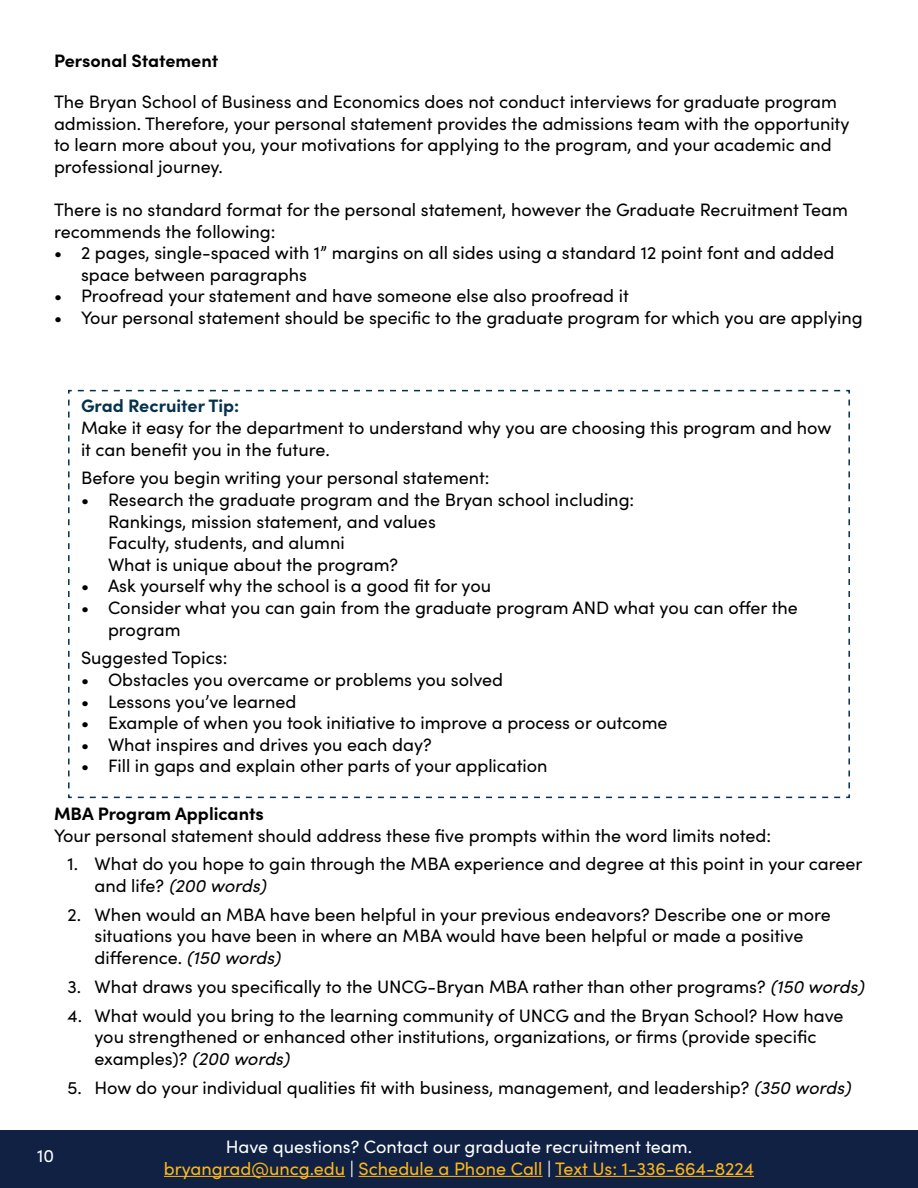
<style>
.page{position:relative;width:918px;height:1188px;background:#fff}
.page>*{position:absolute;margin:0;border:0;box-sizing:border-box;transform-origin:0 0}
.t1{font:18px/21.6px "Sofia Pro";color:#000}
.t2{font:18px/21.6px "Sofia Pro";color:#fdb71a;text-align:center}
.t3{font:700 18px "Sofia Pro";color:#000}
.t4{font:700 18px "Sofia Pro";color:#04314e}
.t5{font:18px "Sofia Pro";color:#fff}
.s1{font-style:italic}
.s2{color:#fff}
</style>
<div class="page">
<div style="left:0;top:1130px;width:918px;height:58px;background:#102144"></div>
<hr style="left:164px;top:1176px;width:181px;height:1px;background:#fdb71a">
<hr style="left:359px;top:1176px;width:184px;height:1px;background:#fdb71a">
<hr style="left:555px;top:1176px;width:199px;height:1px;background:#fdb71a">
<svg style="left:68px;top:389px;width:782px;height:410px"></svg>
<p class="t3" style="left:54px;top:47px;width:166px">Personal Statement</p>
<p class="t1" style="left:54px;top:90px;width:797px">The Bryan School of Business and Economics does not conduct interviews for graduate program admission. Therefore, your personal statement provides the admissions team with the opportunity to learn more about you, your motivations for applying to the program, and your academic and professional journey.</p>
<p class="t1" style="left:54px;top:198px;width:796px">There is no standard format for the personal statement, however the Graduate Recruitment Team recommends the following:</p>
<p class="t1" style="left:81px;top:241px;width:755px;text-indent:-27px">• 2 pages, single-spaced with 1” margins on all sides using a standard 12 point font and added space between paragraphs</p>
<p class="t1" style="left:54px;top:284px;width:576px">• Proofread your statement and have someone else also proofread it</p>
<p class="t1" style="left:54px;top:306px;width:810px">• Your personal statement should be specific to the graduate program for which you are applying</p>
<p class="t4" style="left:81px;top:392px;width:160px">Grad Recruiter Tip:</p>
<p class="t1" style="left:81px;top:416px;width:752px">Make it easy for the department to understand why you are choosing this program and how it can benefit you in the future.</p>
<p class="t1" style="left:81px;top:466px;width:410px">Before you begin writing your personal statement:</p>
<p class="t1" style="left:108px;top:488px;width:528px;text-indent:-27px">• Research the graduate program and the Bryan school including:<br>Rankings, mission statement, and values<br>Faculty, students, and alumni<br>What is unique about the program?</p>
<p class="t1" style="left:81px;top:574px;width:412px">• Ask yourself why the school is a good fit for you</p>
<p class="t1" style="left:108px;top:596px;width:691px;text-indent:-27px">• Consider what you can gain from the graduate program AND what you can offer the program</p>
<p class="t1" style="left:81px;top:646px;width:148px">Suggested Topics:</p>
<p class="t1" style="left:81px;top:668px;width:424px">• Obstacles you overcame or problems you solved</p>
<p class="t1" style="left:81px;top:689px;width:217px">• Lessons you’ve learned</p>
<p class="t1" style="left:81px;top:711px;width:588px">• Example of when you took initiative to improve a process or outcome</p>
<p class="t1" style="left:81px;top:733px;width:352px">• What inspires and drives you each day?</p>
<p class="t1" style="left:81px;top:754px;width:468px">• Fill in gaps and explain other parts of your application</p>
<p class="t3" style="left:54px;top:800px;width:211px">MBA Program Applicants</p>
<p class="t1" style="left:54px;top:824px;width:719px">Your personal statement should address these five prompts within the word limits noted:</p>
<p class="t1" style="left:95px;top:852px;width:770px;text-indent:-27px">1. What do you hope to gain through the MBA experience and degree at this point in your career and life? <span class="s1">(200 words)</span></p>
<p class="t1" style="left:95px;top:903px;width:738px;text-indent:-27px">2. When would an MBA have been helpful in your previous endeavors? Describe one or more situations you have been in where an MBA would have been helpful or made a positive difference. <span class="s1">(150 words)</span></p>
<p class="t1" style="left:68px;top:975px;width:798px">3. What draws you specifically to the UNCG-Bryan MBA rather than other programs? <span class="s1">(150 words)</span></p>
<p class="t1" style="left:95px;top:1004px;width:751px;text-indent:-27px">4. What would you bring to the learning community of UNCG and the Bryan School? How have you strengthened or enhanced other institutions, organizations, or firms (provide specific examples)? <span class="s1">(200 words)</span></p>
<p class="t1" style="left:68px;top:1076px;width:785px">5. How do your individual qualities fit with business, management, and leadership? <span class="s1">(350 words)</span></p>
<p class="t5" style="left:37px;top:1143px;width:18px">10</p>
<p class="t2" style="left:164px;top:1135px;width:592px"><span class="s2">Have questions? Contact our graduate recruitment team. </span>bryangrad@uncg.edu <span class="s2">|</span> Schedule a Phone Call <span class="s2">|</span> Text Us: 1-336-664-8224</p>
</div>
